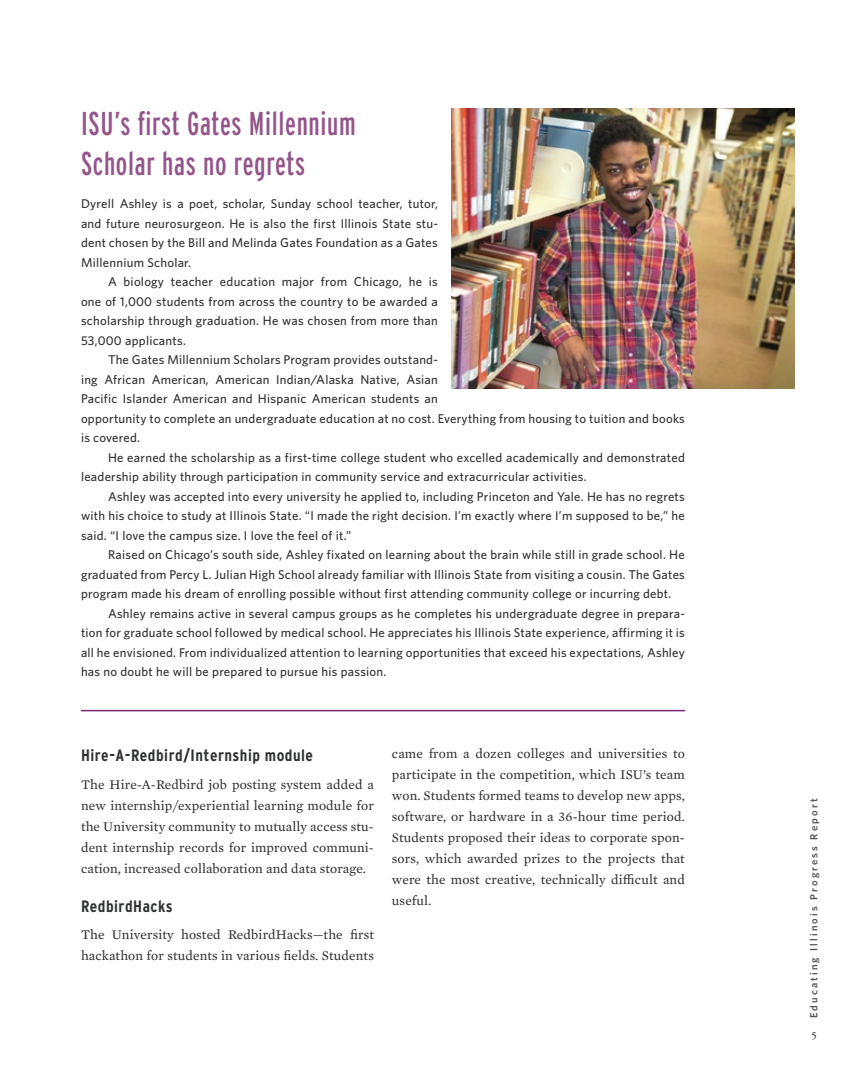
<style>
.page{position:relative;width:864px;height:1080px;background:#fff}
.page>*{position:absolute;margin:0;border:0;box-sizing:border-box;transform-origin:0 0}
.t1{font:extra-condensed 33px/40.5px "Interstate";letter-spacing:.02em;color:#94558a}
.t2{font:700 condensed 16.5px "Interstate";letter-spacing:.03em;color:#303231}
.t3{font:13.5px/21px "Mercury Text G2";letter-spacing:.01em;color:#303231;text-align:justify}
.t4{font:500 12.75px/19.5px "Whitney";letter-spacing:.02em;color:#303231;text-align:justify}
.t5{font:600 10.5px "Whitney";letter-spacing:.2em;color:#565858}
.t6{font:10.5px "Adobe Garamond";color:#121212}
</style>
<div class="page">
<hr style="left:81px;top:710px;width:604px;height:1px;background:#7d2670">
<img style="left:451px;top:108px;width:344px;height:281px">
<h1 class="t1" style="left:81px;top:103px;width:276px">ISU’s first Gates Millennium<br>Scholar has no regrets</h1>
<p class="t4" style="left:81px;top:194px;width:358px">Dyrell Ashley is a poet, scholar, Sunday school teacher, tutor, and future neurosurgeon. He is also the first Illinois State stu&shy;dent chosen by the Bill and Melinda Gates Foundation as a Gates Millennium Scholar.</p>
<p class="t4" style="left:81px;top:272px;width:358px;text-indent:27px">A biology teacher education major from Chicago, he is one of 1,000 students from across the country to be awarded a scholarship through graduation. He was chosen from more than 53,000 applicants.</p>
<p class="t4" style="left:81px;top:350px;width:605px;text-align:left;text-indent:27px">The Gates Millennium Scholars Program provides outstand-<br>ing African American, American Indian/Alaska Native, Asian<br>Pacific Islander American and Hispanic American students an<br>opportunity to complete an undergraduate education at no cost. Everything from housing to tuition and books is covered.</p>
<p class="t4" style="left:81px;top:447px;width:605px;text-indent:27px">He earned the scholarship as a first-time college student who excelled academically and demonstrated leadership ability through participation in community service and extracurricular activities.</p>
<p class="t4" style="left:81px;top:486px;width:605px;text-indent:27px">Ashley was accepted into every university he applied to, including Princeton and Yale. He has no regrets with his choice to study at Illinois State. “I made the right decision. I’m exactly where I’m supposed to be,” he said. “I love the campus size. I love the feel of it.”</p>
<p class="t4" style="left:81px;top:544px;width:605px;text-indent:27px">Raised on Chicago’s south side, Ashley fixated on learning about the brain while still in grade school. He graduated from Percy L. Julian High School already familiar with Illinois State from visiting a cousin. The Gates program made his dream of enrolling possible without first attending community college or incurring debt.</p>
<p class="t4" style="left:81px;top:603px;width:605px;text-indent:27px">Ashley remains active in several campus groups as he completes his undergraduate degree in prepara&shy;tion for graduate school followed by medical school. He appreciates his Illinois State experience, affirming it is all he envisioned. From individualized attention to learning opportunities that exceed his expectations, Ashley has no doubt he will be prepared to pursue his passion.</p>
<p class="t2" style="left:81px;top:746px;width:234px">Hire-A-Redbird/Internship module</p>
<p class="t3" style="left:81px;top:773px;width:294px">The Hire-A-Redbird job posting system added a new internship/experiential learning module for the University community to mutually access stu&shy;dent internship records for improved communi&shy;cation, increased collaboration and data storage.</p>
<p class="t2" style="left:81px;top:897px;width:93px">RedbirdHacks</p>
<p class="t3" style="left:81px;top:924px;width:294px">The University hosted RedbirdHacks—the first hackathon for students in various fields. Students</p>
<p class="t3" style="left:392px;top:743px;width:294px">came from a dozen colleges and universities to participate in the competition, which ISU’s team won. Students formed teams to develop new apps, software, or hardware in a 36-hour time period.<br>Students proposed their ideas to corporate spon&shy;sors, which awarded prizes to the projects that were the most creative, technically difficult and useful.</p>
<p class="t5" style="left:808px;top:1018px;width:221px;rotate:-90deg">Educating Illinois Progress Report</p>
<p class="t6" style="left:811px;top:1031px;width:7px">5</p>
</div>
